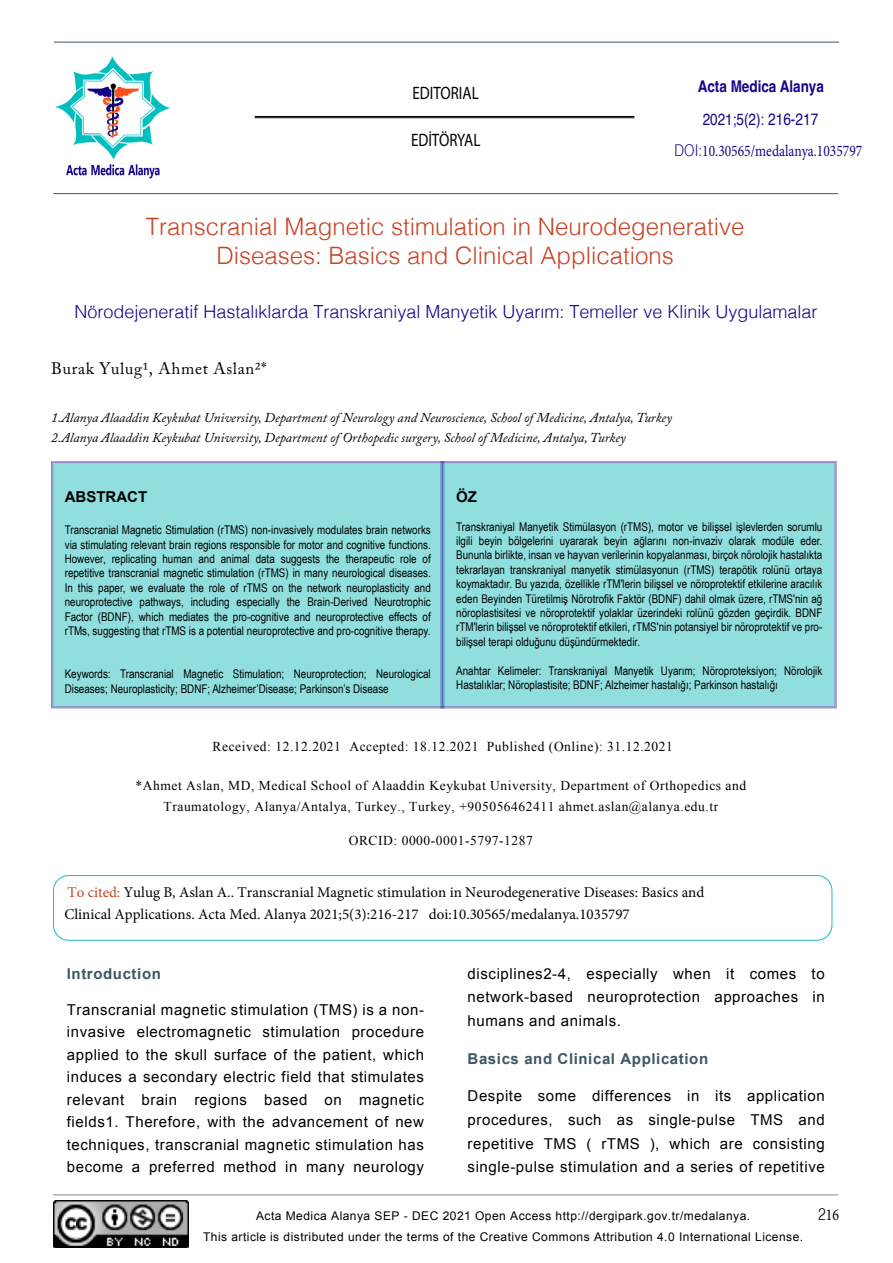
<style>
.page{position:relative;width:893px;height:1263px;background:#fff}
.page>*{position:absolute;margin:0;border:0;box-sizing:border-box;transform-origin:0 0}
.Ana_Başlık_Eng{font:300 24px/28.8px "Helvetica";color:#c94325;text-align:center}
.t1{font:300 18px "Helvetica";color:#19048a}
.t2{font:18px "Myriad Pro";color:#000;scale:.83 1}
.Ana_Metin_Al__ActaMe{font:16.5px "Adobe Caslon Pro";letter-spacing:.04em;color:#000}
.t3{font:16.5px "Minion Pro";color:#000;scale:.83 1}
.t4{font:16.2px/31.5px "Minion Pro";color:#19048a;scale:.83 1}
.t5{font:700 16.2px "Helvetica";color:#19048a;scale:.83 1}
.Ana_Metin_Al__ActaMe-2{font:15px/22.5px "Arial";letter-spacing:.04em;color:#000;text-align:justify}
.t6{font:15px/21.5px "Minion Pro";color:#000}
.Ana_Metin_Al__ActaMe-3{font:700 15px "Arial";letter-spacing:.04em;color:#3c5764}
.t7{font:700 15px "Arial";color:#000}
.Ana_Metin_Al__ActaMe-4{font:13.65px "Times New Roman";letter-spacing:.04em;color:#000}
.Kurumlar{font:italic 13.5px "Adobe Caslon Pro";color:#000}
.Ana_Metin_Al__ActaMe-5{font:13.5px/21px "Times New Roman";letter-spacing:.04em;color:#000;text-align:center}
.Özet_Metin_Al__ActaM{font:12px/14.4px "Arial Narrow";color:#000;text-align:justify}
.t8{font:12px "Arial";letter-spacing:.04em;color:#000}
.s1{font-family:"Helvetica"}
.s2{font-family:"Helvetica";font-size:16.5px}
.s3{font-family:"Helv";font-weight:300}
.s4{color:#c94325}
</style>
<div class="page">
<hr style="left:54px;top:42px;width:785px;height:1px;background:#3c5764">
<hr style="left:53px;top:193px;width:785px;height:1px;background:#3c5764">
<hr style="left:53px;top:1194px;width:785px;height:1px;background:#000">
<img style="left:55px;top:56px;width:116px;height:123px">
<hr style="left:255px;top:116px;width:379px;height:1px;background:#000">
<hr style="left:255px;top:117px;width:379px;height:1px;background:#000">
<img style="left:53px;top:1200px;width:135px;height:48px">
<div style="left:51px;top:461px;width:390px;height:247px;background:#91dedf"></div>
<div style="left:441px;top:461px;width:395px;height:247px;background:#91dedf"></div>
<div style="left:53px;top:875px;width:779px;height:66px;border:1px solid #1abcbe;border-radius:15px"></div>
<p class="t2" style="left:413px;top:82px;width:81px">EDITORIAL</p>
<p class="t2" style="left:411px;top:129px;width:85px">EDİTÖRYAL</p>
<p class="t5" style="left:698px;top:77px;width:154px">Acta Medica Alanya</p>
<p class="t4" style="left:674px;top:104px;width:228px;text-indent:28px"><span class="s1">2021;5(2):</span> <span class="s2">216-217<br></span><span class="s3">DOI:</span>10.30565/medalanya.1035797</p>
<p class="Ana_Başlık_Eng" style="left:146px;top:210px;width:600px">Transcranial Magnetic stimulation in Neurodegenerative<br>Diseases: Basics and Clinical Applications</p>
<p class="t1" style="left:74px;top:296px;width:745px">Nörodejeneratif Hastalıklarda Transkraniyal Manyetik Uyarım: Temeller ve Klinik Uygulamalar</p>
<p class="Ana_Metin_Al__ActaMe" style="left:51px;top:359px;width:217px">Burak Yulug1, Ahmet Aslan2*</p>
<p class="Kurumlar" style="left:51px;top:410px;width:622px">1.Alanya Alaaddin Keykubat University, Department of Neurology and Neuroscience, School of Medicine, Antalya, Turkey</p>
<p class="Kurumlar" style="left:51px;top:429px;width:576px">2.Alanya Alaaddin Keykubat University, Department of Orthopedic surgery, School of Medicine, Antalya, Turkey</p>
<p class="t7" style="left:65px;top:487px;width:84px">ABSTRACT</p>
<p class="Özet_Metin_Al__ActaM" style="left:65px;top:522px;width:368px">Transcranial Magnetic Stimulation (rTMS) non-invasively modulates brain networks via stimulating relevant brain regions responsible for motor and cognitive functions.<br>However, replicating human and animal data suggests the therapeutic role of repetitive transcranial magnetic stimulation (rTMS) in many neurological diseases.<br>In this paper, we evaluate the role of rTMS on the network neuroplasticity and neuroprotective pathways, including especially the Brain-Derived Neurotrophic Factor (BDNF), which mediates the pro-cognitive and neuroprotective effects of rTMs, suggesting that rTMS is a potential neuroprotective and pro-cognitive therapy.</p>
<p class="Özet_Metin_Al__ActaM" style="left:65px;top:666px;width:368px">Keywords: Transcranial Magnetic Stimulation; Neuroprotection; Neurological<br>Diseases; Neuroplasticity; BDNF; Alzheimer’Disease; Parkinson’s Disease</p>
<p class="t7" style="left:456px;top:487px;width:22px">ÖZ</p>
<p class="Özet_Metin_Al__ActaM" style="left:456px;top:519px;width:368px">Transkraniyal Manyetik Stimülasyon (rTMS), motor ve bilişsel işlevlerden sorumlu ilgili beyin bölgelerini uyararak beyin ağlarını non-invaziv olarak modüle eder.<br>Bununla birlikte, insan ve hayvan verilerinin kopyalanması, birçok nörolojik hastalıkta tekrarlayan transkraniyal manyetik stimülasyonun (rTMS) terapötik rolünü ortaya koymaktadır. Bu yazıda, özellikle rTM'lerin bilişsel ve nöroprotektif etkilerine aracılık eden Beyinden Türetilmiş Nörotrofik Faktör (BDNF) dahil olmak üzere, rTMS'nin ağ nöroplastisitesi ve nöroprotektif yolaklar üzerindeki rolünü gözden geçirdik. BDNF rTM'lerin bilişsel ve nöroprotektif etkileri, rTMS'nin potansiyel bir nöroprotektif ve pro&shy;bilişsel terapi olduğunu düşündürmektedir.</p>
<p class="Özet_Metin_Al__ActaM" style="left:456px;top:663px;width:368px">Anahtar Kelimeler: Transkraniyal Manyetik Uyarım; Nöroproteksiyon; Nörolojik<br>Hastalıklar; Nöroplastisite; BDNF; Alzheimer hastalığı; Parkinson hastalığı</p>
<p class="Ana_Metin_Al__ActaMe-4" style="left:213px;top:737px;width:462px">Received: 12.12.2021 Accepted: 18.12.2021 Published (Online): 31.12.2021</p>
<p class="Ana_Metin_Al__ActaMe-5" style="left:136px;top:775px;width:612px">*Ahmet Aslan, MD, Medical School of Alaaddin Keykubat University, Department of Orthopedics and<br>Traumatology, Alanya/Antalya, Turkey., Turkey, +905056462411 ahmet.aslan@alanya.edu.tr</p>
<p class="Ana_Metin_Al__ActaMe-5" style="left:349px;top:830px;width:186px">ORCID: 0000-0001-5797-1287</p>
<p class="t6" style="left:64px;top:882px;width:641px"><span class="s4">To cited:</span> Yulug B, Aslan A.. Transcranial Magnetic stimulation in Neurodegenerative Diseases: Basics and<br>Clinical Applications. Acta Med. Alanya 2021;5(3):216-217 doi:10.30565/medalanya.1035797</p>
<p class="Ana_Metin_Al__ActaMe-3" style="left:67px;top:963px;width:96px">Introduction</p>
<p class="Ana_Metin_Al__ActaMe-2" style="left:67px;top:998px;width:359px">Transcranial magnetic stimulation (TMS) is a non&shy;invasive electromagnetic stimulation procedure applied to the skull surface of the patient, which induces a secondary electric field that stimulates relevant brain regions based on magnetic fields1. Therefore, with the advancement of new techniques, transcranial magnetic stimulation has become a preferred method in many neurology</p>
<p class="Ana_Metin_Al__ActaMe-2" style="left:468px;top:961px;width:359px;line-height:23.9px">disciplines2-4, especially when it comes to network-based neuroprotection approaches in humans and animals.</p>
<p class="Ana_Metin_Al__ActaMe-3" style="left:468px;top:1048px;width:242px">Basics and Clinical Application</p>
<p class="Ana_Metin_Al__ActaMe-2" style="left:468px;top:1084px;width:359px;line-height:23.9px">Despite some differences in its application procedures, such as single-pulse TMS and repetitive TMS ( rTMS ), which are consisting single-pulse stimulation and a series of repetitive</p>
<p class="t8" style="left:256px;top:1207px;width:496px">Acta Medica Alanya SEP - DEC 2021 Open Access http://dergipark.gov.tr/medalanya.</p>
<h3 class="t3" style="left:818px;top:1203px;width:27px"><span class="s3">2</span>16</h3>
<p class="t8" style="left:203px;top:1228px;width:602px">This article is distributed under the terms of the Creative Commons Attribution 4.0 International License.</p>
</div>
